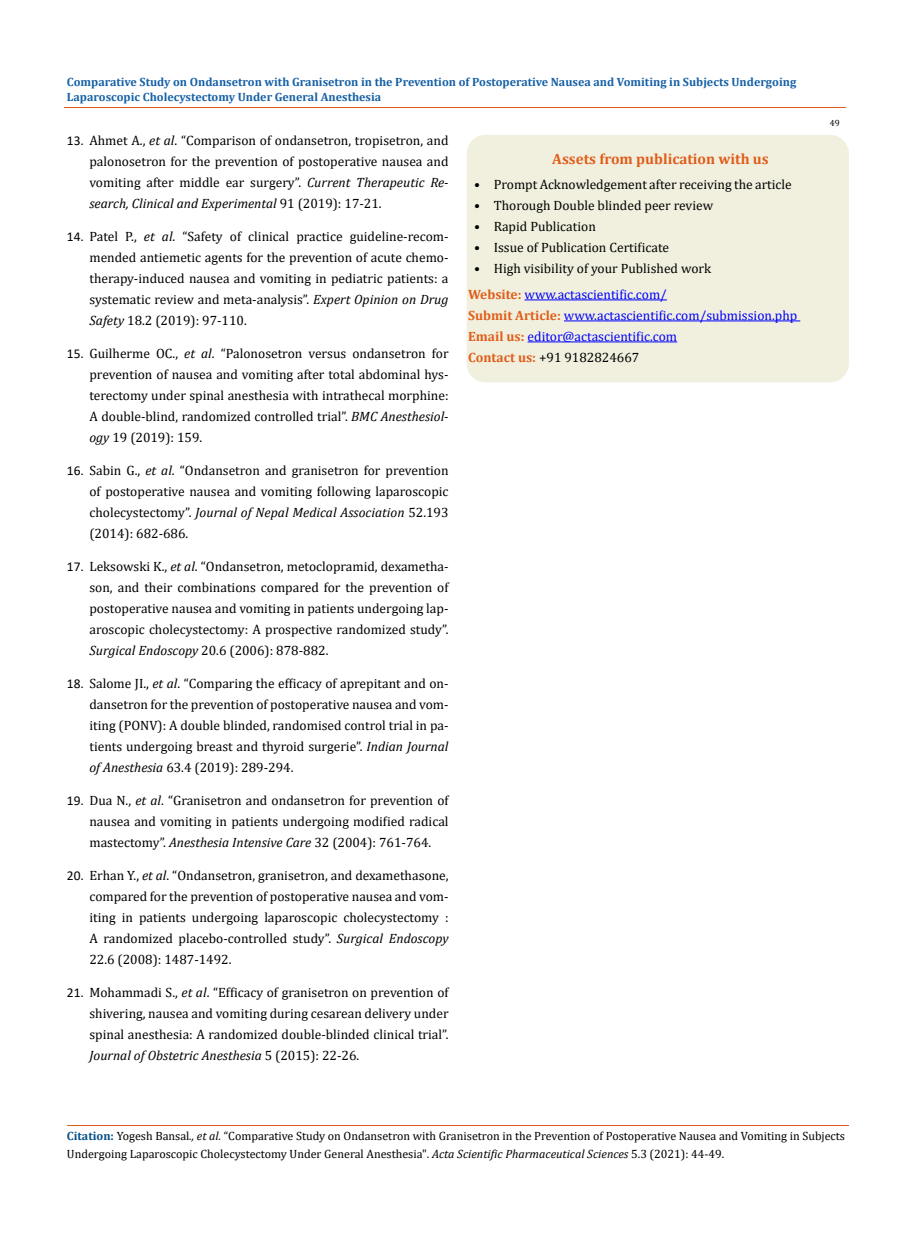
<style>
.page{position:relative;width:917px;height:1242px;background:#fff}
.page>*{position:absolute;margin:0;border:0;box-sizing:border-box;transform-origin:0 0}
.t1{font:700 15px "Cambria";color:#e05d1a}
.t2{font:13.5px/21px "Cambria";color:#000;text-align:justify}
.t3{font:13.5px/21px "Cambria";color:#00f}
.t4{font:12px/18px "Cambria";color:#000}
.t5{font:700 12px/15px "Cambria";color:#1560a6}
.t6{font:9px "Cambria";color:#000}
.s1{font-family:"Calibri"}
.s2{font-style:italic}
.s3{font-weight:700;color:#e05d1a}
.s4{color:#000}
.s5{font-weight:700;color:#035089}
</style>
<div class="page">
<hr style="left:64px;top:108px;width:781px;height:1px;background:#e05d1a">
<hr style="left:67px;top:1125px;width:781px;height:1px;background:#e05d1a">
<div style="left:467px;top:136px;width:381px;height:246px;background:#f1f0de;border-radius:18px"></div>
<div style="left:466px;top:135px;width:382px;height:247px;border:2px solid #f1f0de;border-radius:18px"></div>
<hr style="left:524px;top:300px;width:143px;height:1px;background:#00f">
<hr style="left:564px;top:321px;width:236px;height:1px;background:#00f">
<hr style="left:527px;top:342px;width:150px;height:1px;background:#00f">
<p class="t5" style="left:67px;top:74px;width:730px">Comparative Study on Ondansetron with Granisetron in the Prevention of Postoperative Nausea and Vomiting in Subjects Undergoing<br>Laparoscopic Cholecystectomy Under General Anesthesia</p>
<p class="t2" style="left:89px;top:130px;width:360px;text-indent:-23px"><span class="s1">13.</span> Ahmet A., <span class="s2">et al</span>. “Comparison of ondansetron, tropisetron, and palonosetron for the prevention of postoperative nausea and vomiting after middle ear surgery”. <span class="s2">Current Therapeutic Re&shy;search, Clinical and Experimental</span> 91 (2019): 17-21.</p>
<p class="t2" style="left:89px;top:226px;width:360px;text-indent:-23px"><span class="s1">14.</span> Patel P., <span class="s2">et al</span>. “Safety of clinical practice guideline-recom&shy;mended antiemetic agents for the prevention of acute chemo&shy;therapy-induced nausea and vomiting in pediatric patients: a systematic review and meta-analysis”. <span class="s2">Expert Opinion on Drug Safety</span> 18.2 (2019): 97-110.</p>
<p class="t2" style="left:89px;top:343px;width:360px;text-indent:-23px"><span class="s1">15.</span> Guilherme OC., <span class="s2">et al</span>. “Palonosetron versus ondansetron for prevention of nausea and vomiting after total abdominal hys&shy;terectomy under spinal anesthesia with intrathecal morphine:<br>A double-blind, randomized controlled trial”. <span class="s2">BMC Anesthesiol&shy;ogy</span> 19 (2019): 159.</p>
<p class="t2" style="left:89px;top:460px;width:360px;text-indent:-23px"><span class="s1">16.</span> Sabin G., <span class="s2">et al</span>. “Ondansetron and granisetron for prevention of postoperative nausea and vomiting following laparoscopic cholecystectomy”. <span class="s2">Journal of Nepal Medical Association</span> 52.193 (2014): 682-686.</p>
<p class="t2" style="left:89px;top:556px;width:360px;text-indent:-23px"><span class="s1">17.</span> Leksowski K., <span class="s2">et al</span>. “Ondansetron, metoclopramid, dexametha&shy;son, and their combinations compared for the prevention of postoperative nausea and vomiting in patients undergoing lap&shy;aroscopic cholecystectomy: A prospective randomized study”.<br><span class="s2">Surgical Endoscopy</span> 20.6 (2006): 878-882.</p>
<p class="t2" style="left:89px;top:673px;width:360px;text-indent:-23px"><span class="s1">18.</span> Salome JI., <span class="s2">et al</span>. “Comparing the efficacy of aprepitant and on&shy;dansetron for the prevention of postoperative nausea and vom&shy;iting (PONV): A double blinded, randomised control trial in pa&shy;tients undergoing breast and thyroid surgerie”. <span class="s2">Indian Journal of Anesthesia</span> 63.4 (2019): 289-294.</p>
<p class="t2" style="left:89px;top:790px;width:360px;text-indent:-23px"><span class="s1">19.</span> Dua N., <span class="s2">et al</span>. “Granisetron and ondansetron for prevention of nausea and vomiting in patients undergoing modified radical mastectomy”. <span class="s2">Anesthesia Intensive Care</span> 32 (2004): 761-764.</p>
<p class="t2" style="left:89px;top:865px;width:360px;text-indent:-23px"><span class="s1">20.</span> Erhan Y., <span class="s2">et al</span>. “Ondansetron, granisetron, and dexamethasone, compared for the prevention of postoperative nausea and vom&shy;iting in patients undergoing laparoscopic cholecystectomy :<br>A randomized placebo-controlled study”. <span class="s2">Surgical Endoscopy </span>22.6 (2008): 1487-1492.</p>
<p class="t2" style="left:89px;top:982px;width:360px;text-indent:-23px"><span class="s1">21.</span> Mohammadi S., <span class="s2">et al</span>. “Efficacy of granisetron on prevention of shivering, nausea and vomiting during cesarean delivery under spinal anesthesia: A randomized double-blinded clinical trial”.<br><span class="s2">Journal of Obstetric Anesthesia</span> 5 (2015): 22-26.</p>
<p class="t1" style="left:552px;top:148px;width:218px">Assets from publication with us</p>
<p class="t2" style="left:474px;top:174px;width:319px">• Prompt Acknowledgement after receiving the article</p>
<p class="t2" style="left:474px;top:195px;width:240px">• Thorough Double blinded peer review</p>
<p class="t2" style="left:474px;top:216px;width:123px">• Rapid Publication</p>
<p class="t2" style="left:474px;top:237px;width:196px">• Issue of Publication Certificate</p>
<p class="t2" style="left:474px;top:258px;width:238px">• High visibility of your Published work</p>
<p class="t3" style="left:468px;top:284px;width:330px"><span class="s3">Website:</span> www.actascientific.com/<br><span class="s3">Submit Article:</span> www.actascientific.com/submission.php <span class="s3">Email us:</span> editor@actascientific.com<br><span class="s3">Contact us:</span> <span class="s4">+91 9182824667</span></p>
<p class="t6" style="left:829px;top:118px;width:11px">49</p>
<p class="t4" style="left:67px;top:1127px;width:779px"><span class="s5">Citation:</span> Yogesh Bansal<span class="s2">., et al.</span> “Comparative Study on Ondansetron with Granisetron in the Prevention of Postoperative Nausea and Vomiting in Subjects<br>Undergoing Laparoscopic Cholecystectomy Under General Anesthesia". <span class="s2">Acta Scientific Pharmaceutical Sciences</span> 5.3 (2021): 44-49.</p>
</div>
